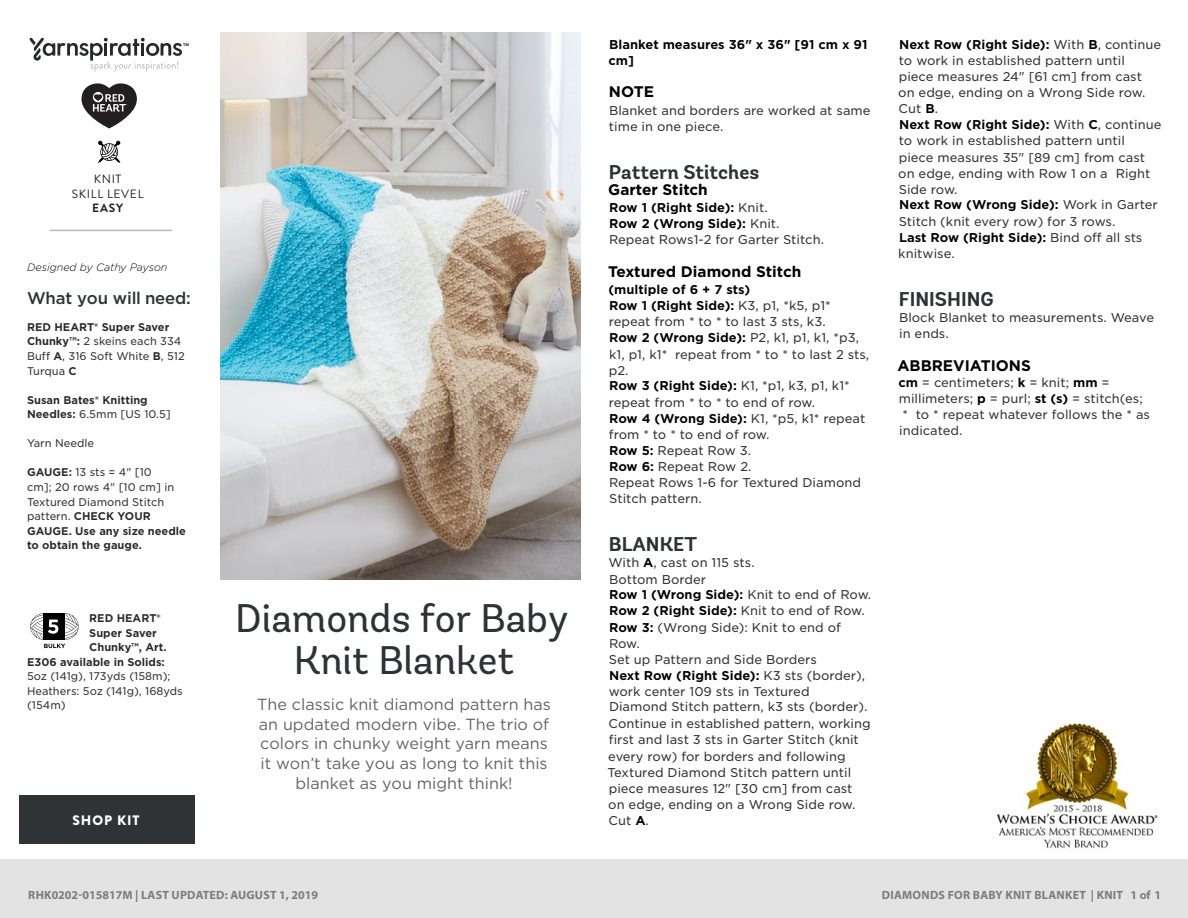
<style>
.page{position:relative;width:1188px;height:918px;background:#fff}
.page>*{position:absolute;margin:0;border:0;box-sizing:border-box;transform-origin:0 0}
.t1{font:39.9px/42.2px "Andes Rounded";color:#2e3236;text-align:center}
.t2{font:700 19.95px "Andes Rounded";color:#2e3236}
.t3{font:500 16.8px "Gotham";letter-spacing:-.01em;color:#2e3236}
.t4{font:16.05px/20px "Gotham";color:#636466;text-align:center}
.t5{font:700 15.3px "Gotham";color:#000}
.t6{font:900 13.65px "Brandon Grotesque";letter-spacing:.065em;color:#fff}
.t7{font:12.3px/16px "Gotham S Sm";color:#333334}
.t8{font:700 12.3px/16px "Gotham S Sm";color:#000}
.t9{font:700 12px "Myriad Pro";letter-spacing:.02em;color:#7d7d7d}
.Skill_Level{font:12px "Brandon Grotesque";letter-spacing:.055em;color:#231f20}
.Skill_Level-2{font:700 12px "Brandon Grotesque";color:#231f20}
.t10{font:10.8px/14.5px "Gotham S Sm";color:#333334}
.t11{font:700 10.8px/14.5px "Gotham S Sm";color:#292829}
.t12{font:italic 300 10.8px "Gotham Rounded";color:#000}
.t13{font:10.8px "Gotham S Sm";color:#58595b}
.t14{font:9.15px "Gotham";letter-spacing:.02em;color:#58595b}
.s1{font-weight:700;color:#292829}
.s2{font-weight:400;color:#333334}
.s3{font-weight:700;color:#000}
.s4{font-weight:500}
</style>
<div class="page">
<svg style="left:30px;top:613px;width:49px;height:35px"></svg>
<img style="left:221px;top:33px;width:360px;height:547px">
<img style="left:996px;top:723px;width:162px;height:125px">
<div style="left:0;top:860px;width:1188px;height:58px;background:#e4e3e3"></div>
<svg style="left:98px;top:141px;width:22px;height:22px"></svg>
<svg style="left:30px;top:38px;width:159px;height:34px"></svg>
<svg style="left:81px;top:83px;width:56px;height:45px"></svg>
<hr style="left:50px;top:230px;width:122px;height:1px;background:#bbbaba">
<div style="left:19px;top:795px;width:175px;height:48px;background:#2f3336"></div>
<p class="Skill_Level" style="left:94px;top:171px;width:29px">KNIT</p>
<p class="Skill_Level" style="left:72px;top:185px;width:73px">SKILL LEVEL</p>
<p class="Skill_Level-2" style="left:92px;top:200px;width:33px">EASY</p>
<p class="t12" style="left:27px;top:260px;width:142px">Designed by Cathy Payson</p>
<p class="t3" style="left:27px;top:287px;width:165px">What you will need:</p>
<p class="t10" style="left:27px;top:319px;width:159px"><span class="s1">RED HEART® Super Saver<br>Chunky™:</span> 2 skeins each 334<br>Buff <span class="s1">A</span>, 316 Soft White <span class="s1">B</span>, 512<br>Turqua <span class="s1">C</span></p>
<p class="t11" style="left:27px;top:392px;width:145px">Susan Bates® Knitting<br>Needles: <span class="s2">6.5mm [US 10.5]</span></p>
<p class="t10" style="left:27px;top:436px;width:69px">Yarn Needle</p>
<p class="t10" style="left:27px;top:465px;width:161px"><span class="s1">GAUGE:</span> 13 sts = 4" [10<br>cm]; 20 rows 4" [10 cm] in<br>Textured Diamond Stitch pattern. <span class="s1">CHECK YOUR<br>GAUGE. Use any size needle to obtain the gauge.</span></p>
<p class="t11" style="left:89px;top:611px;width:73px">RED HEART®</p>
<p class="t11" style="left:89px;top:625px;width:69px">Super Saver</p>
<p class="t11" style="left:89px;top:640px;width:79px">Chunky™, Art.</p>
<p class="t11" style="left:27px;top:654px;width:139px">E306 available in Solids:</p>
<p class="t10" style="left:27px;top:669px;width:145px">5oz (141g), 173yds (158m);</p>
<p class="t10" style="left:27px;top:683px;width:157px">Heathers: 5oz (141g), 168yds</p>
<p class="t10" style="left:27px;top:698px;width:40px">(154m)</p>
<p class="t6" style="left:72px;top:810px;width:69px">SHOP KIT</p>
<p class="t1" style="left:235px;top:598px;width:335px">Diamonds for Baby<br>Knit Blanket</p>
<p class="t4" style="left:257px;top:694px;width:295px">The classic knit diamond pattern has an updated modern vibe. The trio of colors in chunky weight yarn means it won’t take you as long to knit this blanket as you might think!</p>
<p class="t8" style="left:608px;top:36px;width:261px">Blanket measures 36" x 36" [91 cm x 91 cm]</p>
<p class="t5" style="left:609px;top:82px;width:47px">NOTE</p>
<p class="t7" style="left:609px;top:102px;width:263px">Blanket and borders are worked at same time in one piece.</p>
<p class="t2" style="left:609px;top:160px;width:152px">Pattern Stitches</p>
<p class="t5" style="left:608px;top:179px;width:101px">Garter Stitch</p>
<p class="t7" style="left:609px;top:199px;width:216px"><span class="s3">Row 1 (Right Side):</span> Knit.<br><span class="s3">Row 2 (Wrong Side):</span> Knit.<br>Repeat Rows1-2 for Garter Stitch.</p>
<p class="t5" style="left:608px;top:261px;width:195px">Textured Diamond Stitch</p>
<p class="t7" style="left:608px;top:281px;width:262px"><span class="s3">(multiple of 6 + 7 sts)<br>Row 1 (Right Side):</span> K3, p1, *k5, p1* repeat from * to * to last 3 sts, k3.<br><span class="s3">Row 2 (Wrong Side):</span> P2, k1, p1, k1, *p3, k1, p1, k1* repeat from * to * to last 2 sts, p2.<br><span class="s3">Row 3 (Right Side):</span> K1, *p1, k3, p1, k1* repeat from * to * to end of row.<br><span class="s3">Row 4 (Wrong Side):</span> K1, *p5, k1* repeat from * to * to end of row.<br><span class="s3">Row 5:</span> Repeat Row 3.<br><span class="s3">Row 6:</span> Repeat Row 2.<br>Repeat Rows 1-6 for Textured Diamond<br>Stitch pattern.</p>
<p class="t2" style="left:609px;top:532px;width:90px">BLANKET</p>
<p class="t7" style="left:608px;top:555px;width:264px">With <span class="s3">A</span>, cast on 115 sts.<br>Bottom Border<br><span class="s3">Row 1 (Wrong Side):</span> Knit to end of Row.<br><span class="s3">Row 2 (Right Side):</span> Knit to end of Row.<br><span class="s3">Row 3:</span> (Wrong Side): Knit to end of<br>Row.<br>Set up Pattern and Side Borders<br><span class="s3">Next Row (Right Side):</span> K3 sts (border), work center 109 sts in Textured<br>Diamond Stitch pattern, k3 sts (border).</p>
<p class="t7" style="left:607px;top:716px;width:265px">Continue in established pattern, working first and last 3 sts in Garter Stitch (knit every row) for borders and following Textured Diamond Stitch pattern until piece measures 12" [30 cm] from cast on edge, ending on a Wrong Side row.<br>Cut <span class="s3">A</span>.</p>
<p class="t7" style="left:898px;top:36px;width:265px"><span class="s3">Next Row (Right Side):</span> With <span class="s3">B</span>, continue to work in established pattern until piece measures 24" [61 cm] from cast<br>on edge, ending on a Wrong Side row.<br>Cut <span class="s3">B</span>.<br><span class="s3">Next Row (Right Side):</span> With <span class="s3">C</span>, continue to work in established pattern until piece measures 35" [89 cm] from cast on edge, ending with Row 1 on a Right<br>Side row.<br><span class="s3">Next Row (Wrong Side):</span> Work in Garter<br>Stitch (knit every row) for 3 rows.<br><span class="s3">Last Row (Right Side):</span> Bind off all sts knitwise.</p>
<p class="t2" style="left:899px;top:287px;width:96px">FINISHING</p>
<p class="t7" style="left:899px;top:310px;width:257px">Block Blanket to measurements. Weave in ends.</p>
<p class="t5" style="left:897px;top:355px;width:135px">ABBREVIATIONS</p>
<p class="t7" style="left:898px;top:374px;width:253px"><span class="s3">cm</span> = centimeters; <span class="s3">k</span> = knit; <span class="s3">mm</span> = millimeters; <span class="s3">p</span> = purl; <span class="s3">st (s)</span> = stitch(es; * to * repeat whatever follows the * as indicated.</p>
<p class="t9" style="left:28px;top:887px;width:291px">RHK0202-015817M | LAST UPDATED: AUGUST 1, 2019</p>
<p class="t9" style="left:882px;top:887px;width:281px">DIAMONDS FOR BABY KNIT BLANKET | KNIT 1 of 1</p>
<p class="t14" style="left:27px;top:892px;width:98px">©2018 Coats &amp; Clark</p>
<p class="t13" style="left:1100px;top:890px;width:63px">Page <span class="s4">1</span> of <span class="s4">2</span></p>
</div>
